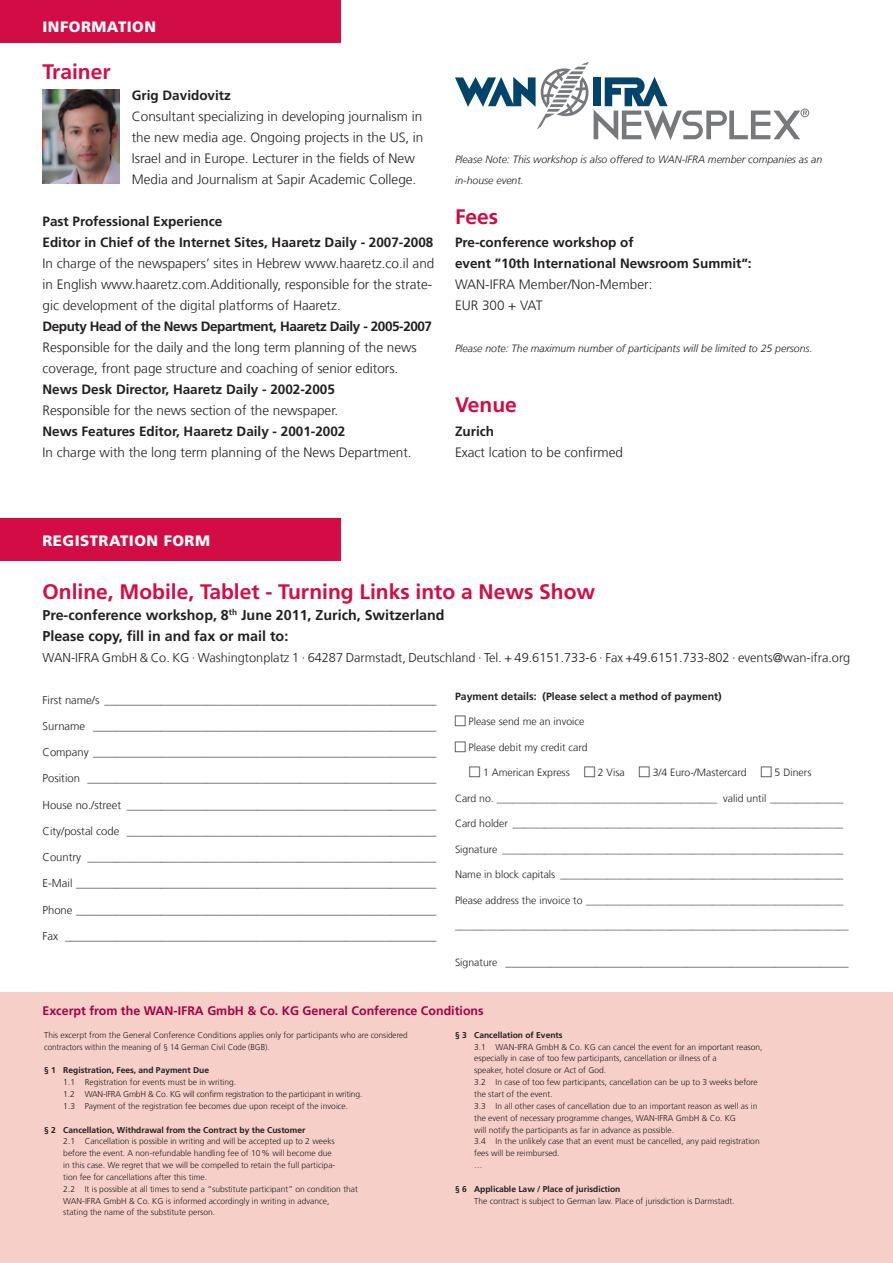
<style>
.page{position:relative;width:893px;height:1263px;background:#fff}
.page>*{position:absolute;margin:0;border:0;box-sizing:border-box;transform-origin:0 0}
.t1{font:700 21px "Frutiger LT Com";color:#d20d45}
.t2{font:700 21px "Frutiger LT Com";color:#cd0c44}
.t3{font:900 15px "Frutiger LT Com";letter-spacing:.03em;color:#fff}
.t4{font:700 14.25px/21px "Frutiger LT Com";color:#231f20}
.t5{font:300 13.5px/21px "Frutiger LT Com";color:#231f20}
.t6{font:700 13.5px/21px "Frutiger LT Com";color:#231f20}
.t7{font:700 13.5px "Frutiger LT Com";letter-spacing:-.03em;color:#231f20}
.t8{font:300 12.75px "Frutiger LT Com";color:#231f20}
.t9{font:700 12.45px "Frutiger LT Com";color:#a30146}
.t10{font:300 11.25px "Frutiger LT Com";color:#231f20}
.t11{font:300 10.5px "Frutiger LT Com";color:#231f20}
.t12{font:italic 300 10.5px/21px "Frutiger LT Com";color:#231f20}
.t13{font:700 10.5px "Frutiger LT Com";color:#231f20}
.t14{font:300 8.4px/11.9px "Frutiger LT Com";color:#231f20}
.t15{font:700 8.4px "Frutiger LT Com";color:#231f20}
.s1{font-size:10.5px}
</style>
<div class="page">
<div style="left:0;top:0;width:340px;height:42px;background:#d20d45"></div>
<svg style="left:455px;top:62px;width:354px;height:78px"></svg>
<img style="left:43px;top:89px;width:76px;height:95px">
<div style="left:0;top:518px;width:340px;height:42px;background:#d20d45"></div>
<div style="left:0;top:992px;width:893px;height:271px;background:#f6cfc9"></div>
<h2 class="t3" style="left:43px;top:17px;width:115px">INFORMATION</h2>
<h1 class="t1" style="left:43px;top:59px;width:70px">Trainer</h1>
<h3 class="t6" style="left:132px;top:85px;width:101px">Grig Davidovitz</h3>
<h3 class="t5" style="left:132px;top:106px;width:293px">Consultant specializing in developing journalism in the new media age. Ongoing projects in the US, in Israel and in Europe. Lecturer in the fields of New Media and Journalism at Sapir Academic College.</h3>
<h3 class="t6" style="left:43px;top:211px;width:392px">Past Professional Experience<br>Editor in Chief of the Internet Sites, Haaretz Daily - 2007-2008</h3>
<h3 class="t5" style="left:43px;top:253px;width:393px">In charge of the newspapers’ sites in Hebrew www.haaretz.co.il and in English www.haaretz.com.Additionally, responsible for the strate&shy;gic development of the digital platforms of Haaretz.</h3>
<h3 class="t7" style="left:43px;top:318px;width:391px">Deputy Head of the News Department, Haaretz Daily - 2005-2007</h3>
<h3 class="t5" style="left:43px;top:337px;width:376px">Responsible for the daily and the long term planning of the news coverage, front page structure and coaching of senior editors.</h3>
<h3 class="t6" style="left:43px;top:379px;width:294px">News Desk Director, Haaretz Daily - 2002-2005</h3>
<h3 class="t5" style="left:43px;top:400px;width:297px">Responsible for the news section of the newspaper.</h3>
<h3 class="t6" style="left:43px;top:421px;width:304px">News Features Editor, Haaretz Daily - 2001-2002</h3>
<h3 class="t5" style="left:43px;top:442px;width:371px">In charge with the long term planning of the News Department.</h3>
<p class="t12" style="left:455px;top:149px;width:369px">Please Note: This workshop is also offered to WAN-IFRA member companies as an in-house event.</p>
<h1 class="t2" style="left:455px;top:205px;width:45px">Fees</h1>
<h3 class="t6" style="left:455px;top:232px;width:298px">Pre-conference workshop of<br>event ”10th International Newsroom Summit“:</h3>
<h3 class="t5" style="left:455px;top:274px;width:199px">WAN-IFRA Member/Non-Member:<br>EUR 300 + VAT</h3>
<p class="t12" style="left:455px;top:338px;width:359px">Please note: The maximum number of participants will be limited to 25 persons.</p>
<h1 class="t2" style="left:455px;top:392px;width:63px">Venue</h1>
<h3 class="t6" style="left:455px;top:421px;width:41px">Zurich</h3>
<h3 class="t5" style="left:455px;top:442px;width:170px">Exact lcation to be confirmed</h3>
<h2 class="t3" style="left:43px;top:532px;width:58px">REGISTRATION</h2>
<h2 class="t3" style="left:164px;top:532px;width:11px">FOR</h2>
<h2 class="t3" style="left:195px;top:532px;width:16px">M</h2>
<h1 class="t1" style="left:43px;top:579px;width:554px">Online, Mobile, Tablet - Turning Links into a News Show</h1>
<h3 class="t4" style="left:43px;top:604px;width:404px">Pre-conference workshop, 8<sup>th</sup> June 2011, Zurich, Switzerland<br>Please copy, fill in and fax or mail to:</h3>
<h3 class="t8" style="left:43px;top:650px;width:809px">WAN-IFRA GmbH &amp; Co. KG · Washingtonplatz 1 · 64287 Darmstadt, Deutschland · Tel. + 49.6151.733-6 · Fax +49.6151.733-802 · events@wan-ifra.org</h3>
<h3 class="t10" style="left:43px;top:693px;width:395px">First name/s ___________________________________________________________</h3>
<h3 class="t10" style="left:43px;top:719px;width:395px">Surname _____________________________________________________________</h3>
<h3 class="t10" style="left:43px;top:746px;width:395px">Company _____________________________________________________________</h3>
<h3 class="t10" style="left:43px;top:772px;width:395px">Position ______________________________________________________________</h3>
<h3 class="t10" style="left:43px;top:798px;width:395px">House no./street _______________________________________________________</h3>
<h3 class="t10" style="left:43px;top:824px;width:395px">City/postal code _______________________________________________________</h3>
<h3 class="t10" style="left:43px;top:851px;width:395px">Country ______________________________________________________________</h3>
<h3 class="t10" style="left:43px;top:877px;width:395px">E-Mail ________________________________________________________________</h3>
<h3 class="t10" style="left:43px;top:903px;width:395px">Phone ________________________________________________________________</h3>
<h3 class="t10" style="left:43px;top:929px;width:395px">Fax __________________________________________________________________</h3>
<p class="t13" style="left:455px;top:690px;width:268px">Payment details: (Please select a method of payment)</p>
<p class="t11" style="left:468px;top:715px;width:118px">Please send me an invoice</p>
<p class="t11" style="left:468px;top:741px;width:121px">Please debit my credit card</p>
<p class="t11" style="left:483px;top:766px;width:88px">1 American Express</p>
<p class="t11" style="left:598px;top:766px;width:28px">2 Visa</p>
<p class="t11" style="left:653px;top:766px;width:95px">3/4 Euro-/Mastercard</p>
<p class="t11" style="left:775px;top:766px;width:38px">5 Diners</p>
<p class="t11" style="left:455px;top:792px;width:390px">Card no. __________________________________________ valid until ______________</p>
<p class="t11" style="left:455px;top:817px;width:390px">Card holder _______________________________________________________________</p>
<p class="t11" style="left:455px;top:843px;width:390px">Signature _________________________________________________________________</p>
<p class="t11" style="left:455px;top:868px;width:390px">Name in block capitals ______________________________________________________</p>
<p class="t11" style="left:455px;top:894px;width:390px">Please address the invoice to _________________________________________________</p>
<p class="t11" style="left:455px;top:920px;width:395px">___________________________________________________________________________</p>
<h3 class="t10" style="left:455px;top:956px;width:395px"><span class="s1">Signature</span> _____________________________________________________________</h3>
<h3 class="t9" style="left:43px;top:1003px;width:443px">Excerpt from the WAN-IFRA GmbH &amp; Co. KG General Conference Conditions</h3>
<p class="t14" style="left:44px;top:1029px;width:365px">This excerpt from the General Conference Conditions applies only for participants who are considered contractors within the meaning of § 14 German Civil Code (BGB).</p>
<p class="t15" style="left:44px;top:1065px;width:166px">§ 1 Registration, Fees, and Payment Due</p>
<p class="t14" style="left:63px;top:1076px;width:301px">1.1 Registration for events must be in writing.<br>1.2 WAN-IFRA GmbH &amp; Co. KG will confirm registration to the participant in writing.<br>1.3 Payment of the registration fee becomes due upon receipt of the invoice.</p>
<p class="t15" style="left:44px;top:1125px;width:263px">§ 2 Cancellation, Withdrawal from the Contract by the Customer</p>
<p class="t14" style="left:63px;top:1135px;width:296px">2.1 Cancellation is possible in writing and will be accepted up to 2 weeks before the event. A non-refundable handling fee of 10% will become due<br>in this case. We regret that we will be compelled to retain the full participa-<br>tion fee for cancellations after this time.<br>2.2 It is possible at all times to send a “substitute participant” on condition that WAN-IFRA GmbH &amp; Co. KG is informed accordingly in writing in advance,<br>stating the name of the substitute person.</p>
<p class="t15" style="left:455px;top:1030px;width:109px">§ 3 Cancellation of Events</p>
<p class="t14" style="left:474px;top:1041px;width:290px">3.1 WAN-IFRA GmbH &amp; Co. KG can cancel the event for an important reason, especially in case of too few participants, cancellation or illness of a<br>speaker, hotel closure or Act of God.<br>3.2 In case of too few participants, cancellation can be up to 3 weeks before the start of the event.<br>3.3 In all other cases of cancellation due to an important reason as well as in the event of necessary programme changes, WAN-IFRA GmbH &amp; Co. KG<br>will notify the participants as far in advance as possible.<br>3.4 In the unlikely case that an event must be cancelled, any paid registration fees will be reimbursed.<br>…</p>
<p class="t15" style="left:455px;top:1184px;width:167px">§ 6 Applicable Law / Place of jurisdiction</p>
<p class="t14" style="left:474px;top:1195px;width:262px">The contract is subject to German law. Place of jurisdiction is Darmstadt.</p>
</div>
